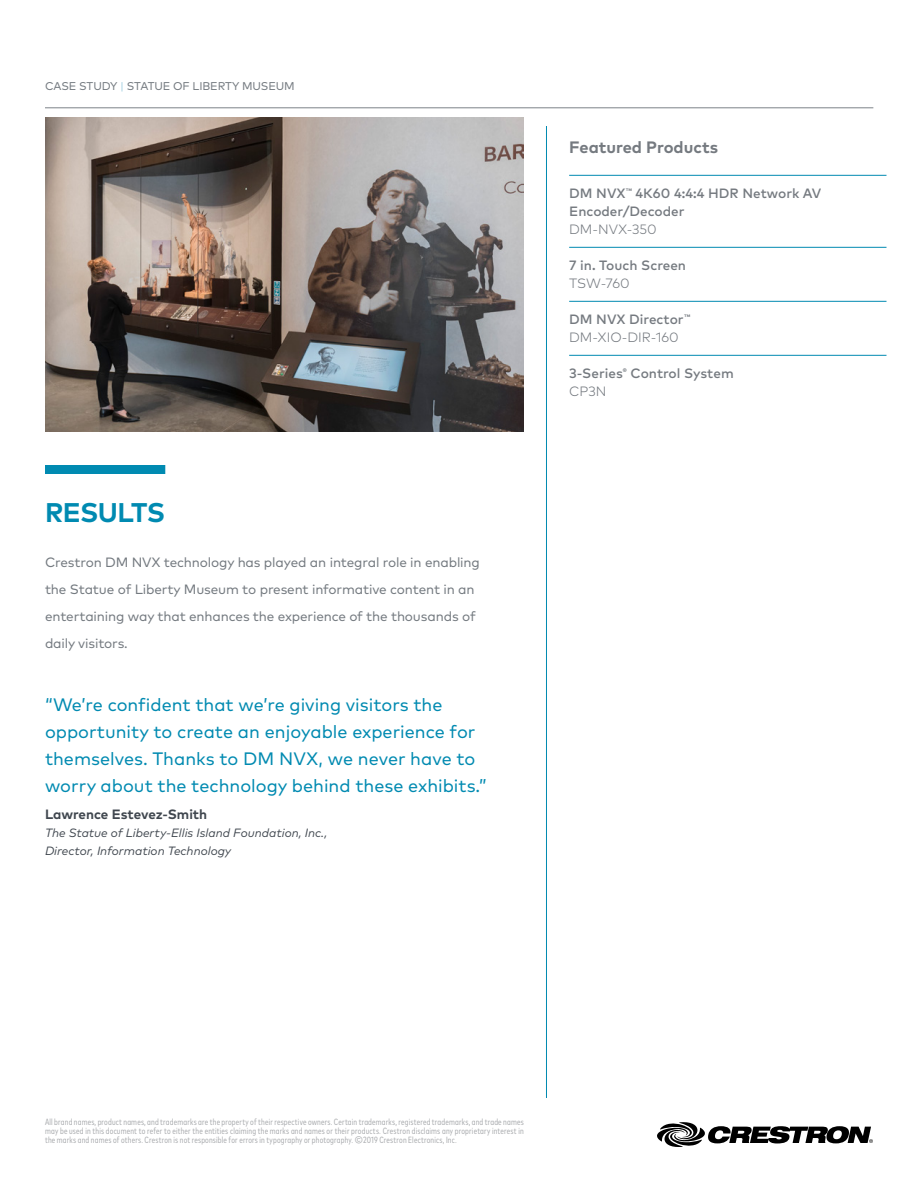
<style>
.page{position:relative;width:918px;height:1188px;background:#fff}
.page>*{position:absolute;margin:0;border:0;box-sizing:border-box;transform-origin:0 0}
.t1{font:700 27px "Mark Pro";letter-spacing:-.025em;color:#008ab1}
.t2{font:18px/27px "Mark Pro";color:#008ab1}
.t3{font:700 16.5px "Mark Pro";color:#757a80}
.t4{font:13.5px/27px "Mark Pro";letter-spacing:-.01em;color:#747a80}
.t5{font:500 13.5px/18px "Mark Pro";color:#757a80}
.t6{font:300 13.5px/18px "Mark Pro";color:#757a80}
.t7{font:700 13.5px "Mark Pro";color:#40474f}
.t8{font:italic 12px/18px "Mark Pro";color:#40474f}
.t9{font:11.25px "Mark Pro";letter-spacing:-.01em;color:#747a80}
.t10{font:condensed 9px/9px "Mark Pro";letter-spacing:.02em;color:#a7a9ac;text-align:justify}
.s1{font-weight:300;color:#8cc3d9}
.s2{font-weight:500}
.s3{font-weight:300}
</style>
<div class="page">
<img style="left:45px;top:117px;width:479px;height:315px">
<svg style="left:657px;top:1122px;width:216px;height:25px"></svg>
<hr style="left:569px;top:175px;width:318px;height:1px;background:#008ab1">
<hr style="left:569px;top:247px;width:318px;height:1px;background:#008ab1">
<hr style="left:569px;top:301px;width:318px;height:1px;background:#008ab1">
<hr style="left:569px;top:355px;width:318px;height:1px;background:#008ab1">
<hr style="left:45px;top:108px;width:828px;height:1px;background:#7c8288">
<hr style="left:546px;top:126px;width:1px;height:972px;background:#008ab1">
<div style="left:45px;top:465px;width:120px;height:9px;background:#008ab1"></div>
<p class="t9" style="left:45px;top:78px;width:251px">CASE STUDY <span class="s1">|</span> STATUE OF LIBERTY MUSEUM</p>
<h1 class="t1" style="left:45px;top:492px;width:121px">RESULTS</h1>
<h3 class="t4" style="left:45px;top:548px;width:436px">Crestron DM NVX technology has played an integral role in enabling the Statue of Liberty Museum to present informative content in an entertaining way that enhances the experience of the thousands of daily visitors.</h3>
<h2 class="t2" style="left:45px;top:690px;width:444px">“We’re confident that we’re giving visitors the opportunity to create an enjoyable experience for themselves. Thanks to DM NVX, we never have to worry about the technology behind these exhibits.”</h2>
<h3 class="t7" style="left:45px;top:804px;width:164px">Lawrence Estevez-Smith</h3>
<h3 class="t8" style="left:45px;top:823px;width:284px">The Statue of Liberty-Ellis Island Foundation, Inc.,<br>Director, Information Technology</h3>
<h3 class="t3" style="left:569px;top:135px;width:150px">Featured Products</h3>
<h3 class="t5" style="left:569px;top:183px;width:254px">DM NVX<sup>™</sup> 4K60 4:4:4 HDR Network AV<br>Encoder/Decoder</h3>
<h3 class="t6" style="left:569px;top:219px;width:89px">DM-NVX-350</h3>
<h3 class="t5" style="left:569px;top:255px;width:118px">7 in. Touch Screen</h3>
<h3 class="t6" style="left:569px;top:273px;width:62px">TSW-760</h3>
<h3 class="t6" style="left:569px;top:309px;width:123px"><span class="s2">DM NVX Director</span><sup>™<br></sup>DM-XIO-DIR-160</h3>
<h3 class="t5" style="left:569px;top:363px;width:166px">3-Series<sup>®</sup> Control System<br><span class="s3">CP3N</span></h3>
<p class="t10" style="left:45px;top:1117px;width:480px">All brand names, product names, and trademarks are the property of their respective owners. Certain trademarks, registered trademarks, and trade names may be used in this document to refer to either the entities claiming the marks and names or their products. Crestron disclaims any proprietary interest in the marks and names of others. Crestron is not responsible for errors in typography or photography. ©2019 Crestron Electronics, Inc.</p>
</div>
